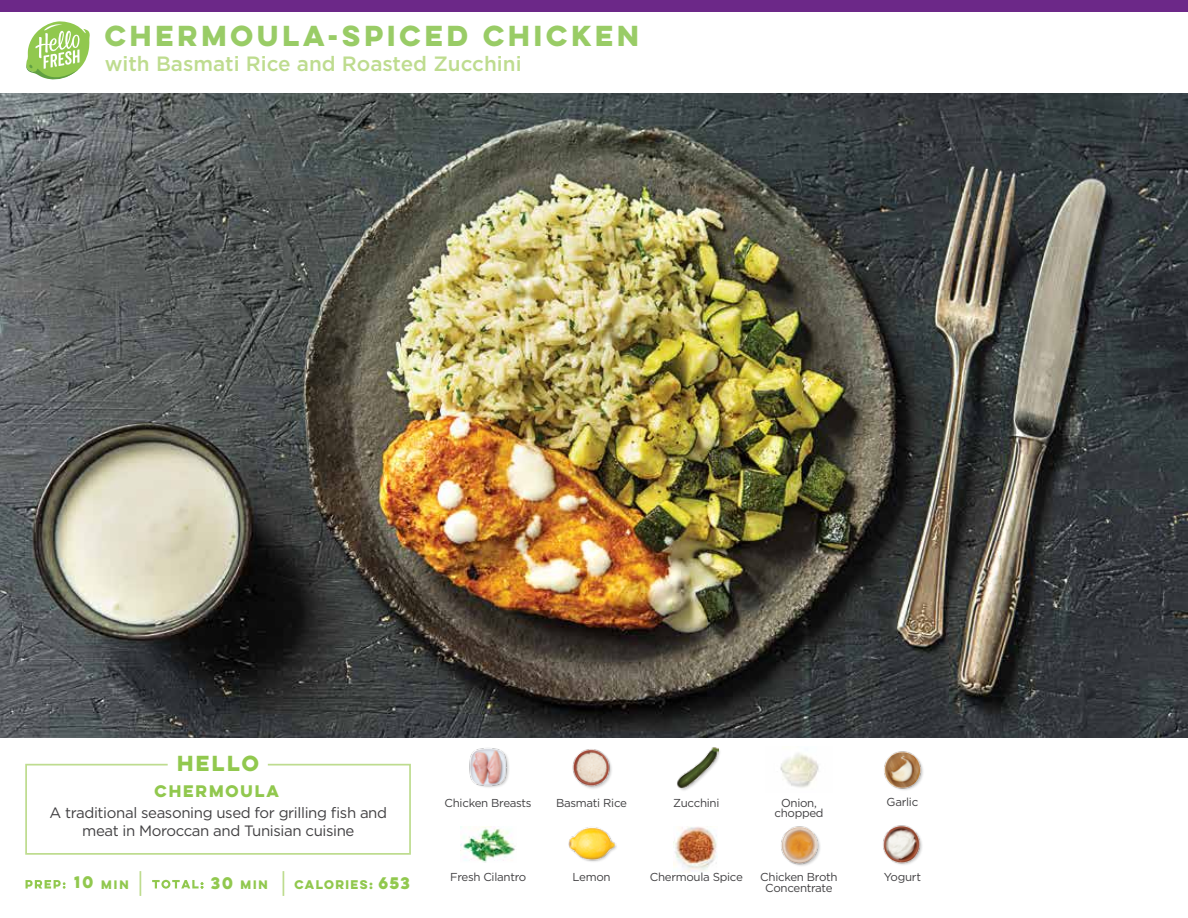
<style>
.page{position:relative;width:1188px;height:918px;background:#fff}
.page>*{position:absolute;margin:0;border:0;box-sizing:border-box;transform-origin:0 0}
.t1{font:700 25.8px "Lulo Clean One";letter-spacing:-.075em;color:#9c6}
.t2{font:500 20.7px "Gotham";color:#bedc8f}
.t3{font:700 19.5px "Lulo Clean One";letter-spacing:-.1em;color:#91c84e}
.t4{font:15px/18px "Gotham";letter-spacing:-.025em;color:#414042;text-align:center}
.t5{font:700 15px "Lulo Clean One";letter-spacing:-.1em;color:#91c84e}
.t6{font:11.55px/10.5px "Gotham";letter-spacing:-.025em;color:#414042;text-align:center}
.t7{font:700 11.25px "Lulo Clean One";letter-spacing:-.1em;color:#91c84e}
.t8{font:700 10.95px "Lulo Clean One";letter-spacing:-.05em;color:#91c84e}
</style>
<div class="page">
<div style="left:0;top:0;width:1188px;height:12px;background:#6c2888"></div>
<img style="left:0;top:93px;width:1188px;height:644px">
<svg style="left:25px;top:763px;width:386px;height:92px"></svg>
<img style="left:469px;top:748px;width:40px;height:40px">
<img style="left:461px;top:826px;width:54px;height:37px">
<div style="left:677px;top:747px;width:45px;height:44px;background:#000;opacity:.2"></div>
<img style="left:677px;top:747px;width:41px;height:42px">
<img style="left:674px;top:826px;width:44px;height:46px">
<img style="left:572px;top:749px;width:40px;height:40px">
<img style="left:568px;top:827px;width:48px;height:35px">
<img style="left:780px;top:753px;width:39px;height:35px">
<img style="left:781px;top:826px;width:39px;height:40px">
<svg style="left:140px;top:871px;width:1px;height:25px"></svg>
<svg style="left:283px;top:871px;width:1px;height:25px"></svg>
<img style="left:884px;top:751px;width:39px;height:39px">
<img style="left:883px;top:825px;width:39px;height:40px">
<svg style="left:26px;top:21px;width:64px;height:59px"></svg>
<svg style="left:26px;top:880px;width:40px;height:9px"></svg>
<svg style="left:152px;top:880px;width:51px;height:9px"></svg>
<h1 class="t1" style="left:105px;top:15px;width:542px">CHERMOULA-SPICED CHICKEN</h1>
<h2 class="t2" style="left:105px;top:52px;width:418px">with Basmati Rice and Roasted Zucchini</h2>
<h3 class="t3" style="left:177px;top:748px;width:88px">HELLO</h3>
<p class="t5" style="left:154px;top:779px;width:129px">CHERMOULA</p>
<p class="t4" style="left:50px;top:803px;width:339px">A traditional seasoning used for grilling fish and meat in Moroccan and Tunisian cuisine</p>
<p class="t5" style="left:74px;top:871px;width:24px">10</p>
<p class="t5" style="left:211px;top:871px;width:27px">30</p>
<p class="t5" style="left:379px;top:871px;width:36px">653</p>
<p class="t8" style="left:101px;top:876px;width:31px">MIN</p>
<p class="t8" style="left:240px;top:876px;width:31px">MIN</p>
<p class="t7" style="left:295px;top:876px;width:83px">CALORIES:</p>
<p class="t6" style="left:445px;top:797px;width:89px">Chicken Breasts</p>
<p class="t6" style="left:450px;top:872px;width:78px">Fresh Cilantro</p>
<p class="t6" style="left:556px;top:797px;width:72px">Basmati Rice</p>
<p class="t6" style="left:572px;top:872px;width:40px">Lemon</p>
<p class="t6" style="left:673px;top:797px;width:48px">Zucchini</p>
<p class="t6" style="left:774px;top:797px;width:51px">Onion, chopped</p>
<p class="t6" style="left:650px;top:872px;width:95px">Chermoula Spice</p>
<p class="t6" style="left:760px;top:872px;width:79px">Chicken Broth<br>Concentrate</p>
<p class="t6" style="left:887px;top:797px;width:33px">Garlic</p>
<p class="t6" style="left:884px;top:872px;width:39px">Yogurt</p>
</div>
